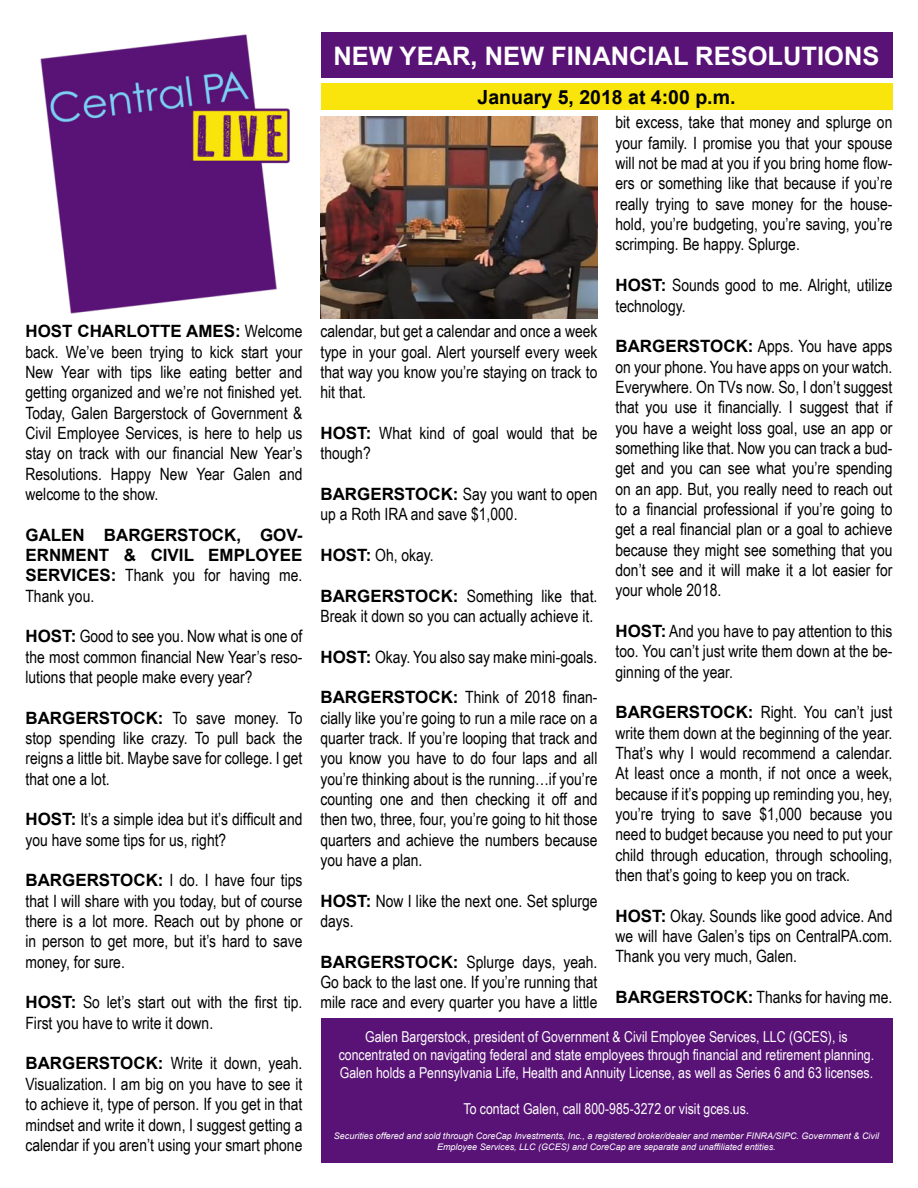
<style>
.page{position:relative;width:918px;height:1188px;background:#fff}
.page>*{position:absolute;margin:0;border:0;box-sizing:border-box;transform-origin:0 0}
.t1{font:700 25.5px "Arial";color:#fff}
.t2{font:700 19.5px "Arial";color:#000}
.t3{font:16.95px/20.4px "Arial Narrow";color:#000;text-align:justify}
.t4{font:700 16.95px/20.4px "Arial";color:#000}
.t5{font:15px/18px "Arial Narrow";color:#fff;text-align:center}
.t6{font:italic 9px/10.8px "Arial";color:#fff;text-align:center}
.s1{font-family:"Arial Narrow";font-weight:400}
.s2{font-family:"Arial";font-weight:700}
</style>
<div class="page">
<img style="left:40px;top:34px;width:250px;height:280px">
<div style="left:321px;top:32px;width:571px;height:46px;background:#591376"></div>
<div style="left:321px;top:84px;width:571px;height:26px;background:#f9e50b"></div>
<div style="left:321px;top:1018px;width:571px;height:144px;background:#591376"></div>
<img style="left:320px;top:116px;width:277px;height:203px">
<p class="t4" style="left:26px;top:322px;width:278px">HOST CHARLOTTE AMES: <span class="s1">Welcome</span></p>
<p class="t3" style="left:26px;top:341px;width:279px">back. We’ve been trying to kick start your New Year with tips like eating better and getting organized and we’re not finished yet.<br>Today, Galen Bargerstock of Government &amp; Civil Employee Services, is here to help us stay on track with our financial New Year’s Resolutions. Happy New Year Galen and welcome to the show.</p>
<p class="t4" style="left:26px;top:525px;width:279px">GALEN BARGERSTOCK, GOV-<br>ERNMENT &amp; CIVIL EMPLOYEE</p>
<p class="t3" style="left:26px;top:565px;width:278px"><span class="s2">SERVICES:</span> Thank you for having me.<br>Thank you.</p>
<p class="t3" style="left:26px;top:626px;width:279px"><span class="s2">HOST:</span> Good to see you. Now what is one of the most common financial New Year’s reso&shy;lutions that people make every year?</p>
<p class="t3" style="left:26px;top:707px;width:278px"><span class="s2">BARGERSTOCK:</span> To save money. To stop spending like crazy. To pull back the reigns a little bit. Maybe save for college. I get that one a lot.</p>
<p class="t3" style="left:26px;top:809px;width:278px"><span class="s2">HOST:</span> It’s a simple idea but it’s difficult and you have some tips for us, right?</p>
<p class="t3" style="left:26px;top:870px;width:278px"><span class="s2">BARGERSTOCK:</span> I do. I have four tips that I will share with you today, but of course there is a lot more. Reach out by phone or in person to get more, but it’s hard to save money, for sure.</p>
<p class="t3" style="left:26px;top:992px;width:278px"><span class="s2">HOST:</span> So let’s start out with the first tip.<br>First you have to write it down.</p>
<p class="t3" style="left:26px;top:1053px;width:279px"><span class="s2">BARGERSTOCK:</span> Write it down, yeah.<br>Visualization. I am big on you have to see it to achieve it, type of person. If you get in that mindset and write it down, I suggest getting a calendar if you aren’t using your smart phone</p>
<h1 class="t1" style="left:334px;top:39px;width:547px">NEW YEAR, NEW FINANCIAL RESOLUTIONS</h1>
<p class="t2" style="left:478px;top:84px;width:259px">January 5, 2018 at 4:00 p.m.</p>
<p class="t3" style="left:615px;top:112px;width:279px">bit excess, take that money and splurge on your family. I promise you that your spouse will not be mad at you if you bring home flow&shy;ers or something like that because if you’re really trying to save money for the house&shy;hold, you’re budgeting, you’re saving, you’re scrimping. Be happy. Splurge.</p>
<p class="t3" style="left:615px;top:274px;width:278px"><span class="s2">HOST:</span> Sounds good to me. Alright, utilize technology.</p>
<p class="t3" style="left:615px;top:335px;width:279px"><span class="s2">BARGERSTOCK:</span> Apps. You have apps on your phone. You have apps on your watch.<br>Everywhere. On TVs now. So, I don’t suggest that you use it financially. I suggest that if you have a weight loss goal, use an app or something like that. Now you can track a bud&shy;get and you can see what you’re spending on an app. But, you really need to reach out to a financial professional if you’re going to get a real financial plan or a goal to achieve because they might see something that you don’t see and it will make it a lot easier for your whole 2018.</p>
<p class="t3" style="left:615px;top:620px;width:279px"><span class="s2">HOST:</span> And you have to pay attention to this too. You can’t just write them down at the be&shy;ginning of the year.</p>
<p class="t3" style="left:615px;top:701px;width:278px"><span class="s2">BARGERSTOCK:</span> Right. You can’t just write them down at the beginning of the year.<br>That’s why I would recommend a calendar.<br>At least once a month, if not once a week, because if it’s popping up reminding you, hey, you’re trying to save $1,000 because you need to budget because you need to put your child through education, through schooling, then that’s going to keep you on track.</p>
<p class="t3" style="left:615px;top:905px;width:278px"><span class="s2">HOST:</span> Okay. Sounds like good advice. And we will have Galen’s tips on CentralPA.com.<br>Thank you very much, Galen.</p>
<p class="t3" style="left:615px;top:986px;width:278px"><span class="s2">BARGERSTOCK:</span> Thanks for having me.</p>
<p class="t5" style="left:339px;top:1027px;width:537px">Galen Bargerstock, president of Government &amp; Civil Employee Services, LLC (GCES), is concentrated on navigating federal and state employees through financial and retirement planning.<br>Galen holds a Pennsylvania Life, Health and Annuity License, as well as Series 6 and 63 licenses.</p>
<p class="t5" style="left:464px;top:1099px;width:287px">To contact Galen, call 800-985-3272 or visit gces.us.</p>
<p class="t6" style="left:334px;top:1131px;width:547px">Securities offered and sold through CoreCap Investments, Inc., a registered broker/dealer and member FINRA/SIPC. Government &amp; Civil<br>Employee Services, LLC (GCES) and CoreCap are separate and unaffiliated entities.</p>
<p class="t3" style="left:320px;top:320px;width:278px">calendar, but get a calendar and once a week type in your goal. Alert yourself every week that way you know you’re staying on track to hit that.</p>
<p class="t3" style="left:320px;top:422px;width:279px"><span class="s2">HOST:</span> What kind of goal would that be though?</p>
<p class="t3" style="left:320px;top:483px;width:279px"><span class="s2">BARGERSTOCK:</span> Say you want to open up a Roth IRA and save $1,000.</p>
<p class="t3" style="left:320px;top:544px;width:115px"><span class="s2">HOST:</span> Oh, okay.</p>
<p class="t3" style="left:320px;top:585px;width:278px"><span class="s2">BARGERSTOCK:</span> Something like that.<br>Break it down so you can actually achieve it.</p>
<p class="t3" style="left:320px;top:646px;width:278px"><span class="s2">HOST:</span> Okay. You also say make mini-goals.</p>
<p class="t3" style="left:320px;top:687px;width:279px"><span class="s2">BARGERSTOCK:</span> Think of 2018 finan&shy;cially like you’re going to run a mile race on a quarter track. If you’re looping that track and you know you have to do four laps and all you’re thinking about is the running…if you’re counting one and then checking it off and then two, three, four, you’re going to hit those quarters and achieve the numbers because you have a plan.</p>
<p class="t3" style="left:321px;top:890px;width:279px"><span class="s2">HOST:</span> Now I like the next one. Set splurge days.</p>
<p class="t3" style="left:321px;top:951px;width:278px"><span class="s2">BARGERSTOCK:</span> Splurge days, yeah.<br>Go back to the last one. If you’re running that mile race and every quarter you have a little</p>
</div>
